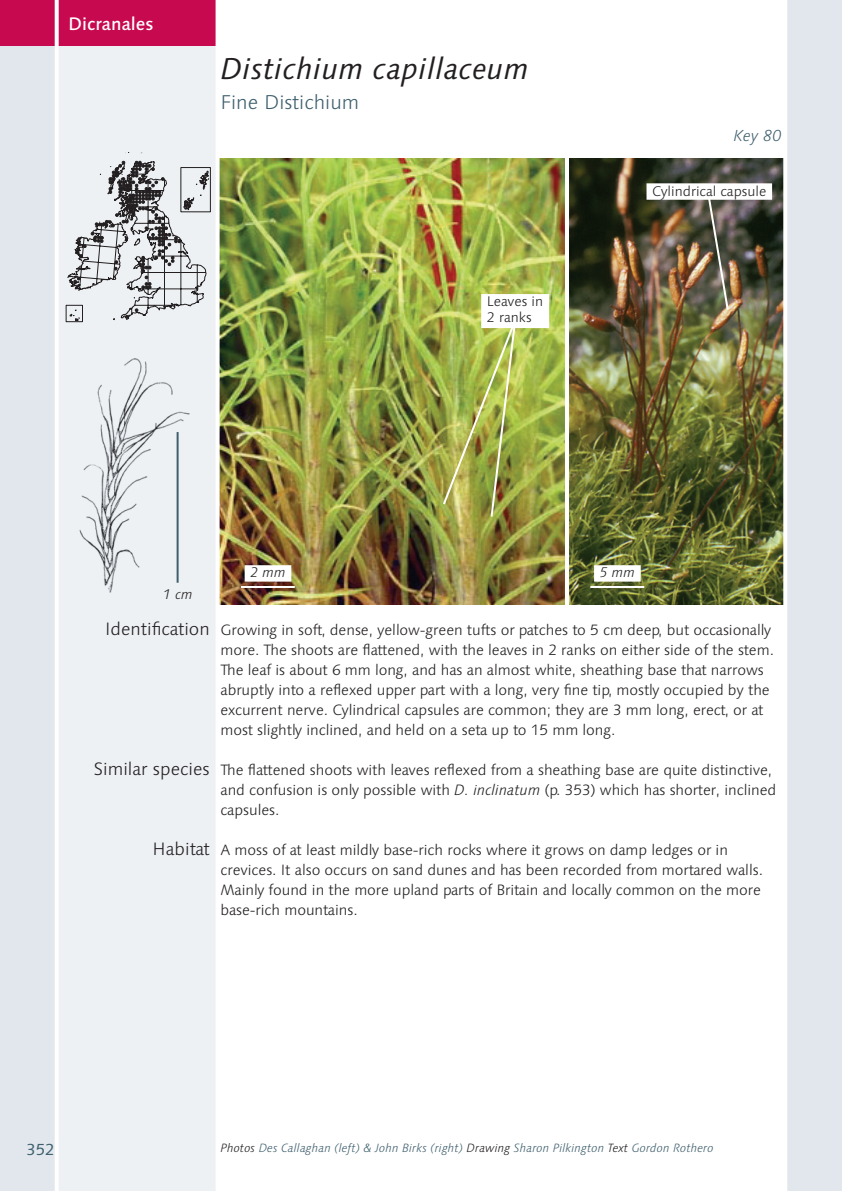
<style>
.page{position:relative;width:842px;height:1191px;background:#fff}
.page>*{position:absolute;margin:0;border:0;box-sizing:border-box;transform-origin:0 0}
.Title_1_Moss_Species{font:italic 30px "Linotype Syntax";letter-spacing:.01em;color:#231f20}
.Title_3_Moss_English{font:300 20px "Linotype Syntax";color:#3f5f6e}
.Text_Subheads_Right{font:300 18px "Linotype Syntax";color:#231f20}
.Title_4_Order_Name{font:500 18px "Linotype Syntax";color:#fff}
.Title_3_Moss_English-2{font:italic 300 16px "Linotype Syntax";color:#3f5f6e}
.t1{font:16px "Linotype Syntax";color:#3f5f6e}
.Text_Body{font:300 15px/20px "Linotype Syntax";letter-spacing:-.005em;color:#231f20}
.Photo_Annotation_Wit{font:300 14px/16px "Linotype Syntax";color:#231f20}
.Photo_Annotation_Wit-2{font:italic 300 14px "Linotype Syntax";color:#231f20}
.Drawing_Scale_Bar{font:italic 300 14px "Linotype Syntax";color:#231f20}
.Text_Credits{font:italic 300 12px "Linotype Syntax";color:#3f5f6e}
.s1{font-style:italic}
.s2{color:#231f20}
</style>
<div class="page">
<img style="left:220px;top:159px;width:563px;height:445px">
<hr style="left:590px;top:586px;width:54px;height:2px;background:#fff">
<div style="left:594px;top:565px;width:47px;height:16px;background:#fff"></div>
<hr style="left:241px;top:586px;width:54px;height:2px;background:#fff">
<div style="left:245px;top:565px;width:46px;height:16px;background:#fff"></div>
<hr style="left:565px;top:144px;width:4px;height:469px;background:#fff">
<div style="left:481px;top:294px;width:68px;height:34px;background:#fff"></div>
<div style="left:646px;top:183px;width:126px;height:17px;background:#fff"></div>
<svg style="left:707px;top:199px;width:23px;height:113px;background:#6b685b"></svg>
<img style="left:441px;top:323px;width:76px;height:196px">
<div style="left:0;top:0;width:218px;height:1191px;background:#edf1f4"></div>
<div style="left:0;top:0;width:57px;height:1191px;background:#e1e7ec"></div>
<div style="left:785px;top:0;width:57px;height:1191px;background:#e1e7ec"></div>
<div style="left:0;top:0;width:218px;height:45px;background:#c7094f"></div>
<hr style="left:55px;top:0;width:4px;height:1191px;background:#fff">
<hr style="left:216px;top:0;width:4px;height:1191px;background:#fff">
<hr style="left:783px;top:0;width:4px;height:1191px;background:#fff">
<img style="left:79px;top:358px;width:111px;height:235px">
<hr style="left:177px;top:432px;width:2px;height:151px;background:#3f5f6e">
<svg style="left:66px;top:152px;width:144px;height:170px"></svg>
<p class="Title_4_Order_Name" style="left:68px;top:13px;width:87px">Dicranales</p>
<p class="Title_1_Moss_Species" style="left:220px;top:51px;width:310px">Distichium capillaceum</p>
<p class="Title_3_Moss_English" style="left:220px;top:90px;width:140px">Fine Distichium</p>
<p class="Photo_Annotation_Wit" style="left:487px;top:293px;width:58px">Leaves in<br>2 ranks</p>
<p class="Title_3_Moss_English-2" style="left:734px;top:126px;width:50px">Key 80</p>
<p class="Photo_Annotation_Wit" style="left:652px;top:183px;width:116px">Cylindrical capsule</p>
<p class="Drawing_Scale_Bar" style="left:163px;top:586px;width:31px">1 cm</p>
<p class="Text_Subheads_Right" style="left:105px;top:618px;width:106px">Identification</p>
<p class="Text_Subheads_Right" style="left:94px;top:758px;width:117px">Similar species</p>
<p class="Text_Subheads_Right" style="left:153px;top:838px;width:59px">Habitat</p>
<p class="Photo_Annotation_Wit-2" style="left:250px;top:564px;width:37px">2 mm</p>
<p class="Photo_Annotation_Wit-2" style="left:600px;top:564px;width:37px">5 mm</p>
<p class="Text_Body" style="left:220px;top:620px;width:555px">Growing in soft, dense, yellow-green tufts or patches to 5 cm deep, but occasionally more. The shoots are flattened, with the leaves in 2 ranks on either side of the stem.<br>The leaf is about 6 mm long, and has an almost white, sheathing base that narrows abruptly into a reflexed upper part with a long, very fine tip, mostly occupied by the excurrent nerve. Cylindrical capsules are common; they are 3 mm long, erect, or at most slightly inclined, and held on a seta up to 15 mm long.</p>
<p class="Text_Body" style="left:220px;top:760px;width:557px">The flattened shoots with leaves reflexed from a sheathing base are quite distinctive, and confusion is only possible with <span class="s1">D. inclinatum</span> (p. 353) which has shorter, inclined capsules.</p>
<p class="Text_Body" style="left:220px;top:840px;width:544px">A moss of at least mildly base-rich rocks where it grows on damp ledges or in crevices. It also occurs on sand dunes and has been recorded from mortared walls.<br>Mainly found in the more upland parts of Britain and locally common on the more base-rich mountains.</p>
<p class="t1" style="left:26px;top:1139px;width:30px">352</p>
<p class="Text_Credits" style="left:220px;top:1140px;width:495px"><span class="s2">Photos</span> Des Callaghan (left) &amp; John Birks (right) <span class="s2">Drawing</span> Sharon Pilkington <span class="s2">Text</span> Gordon Rothero</p>
</div>
